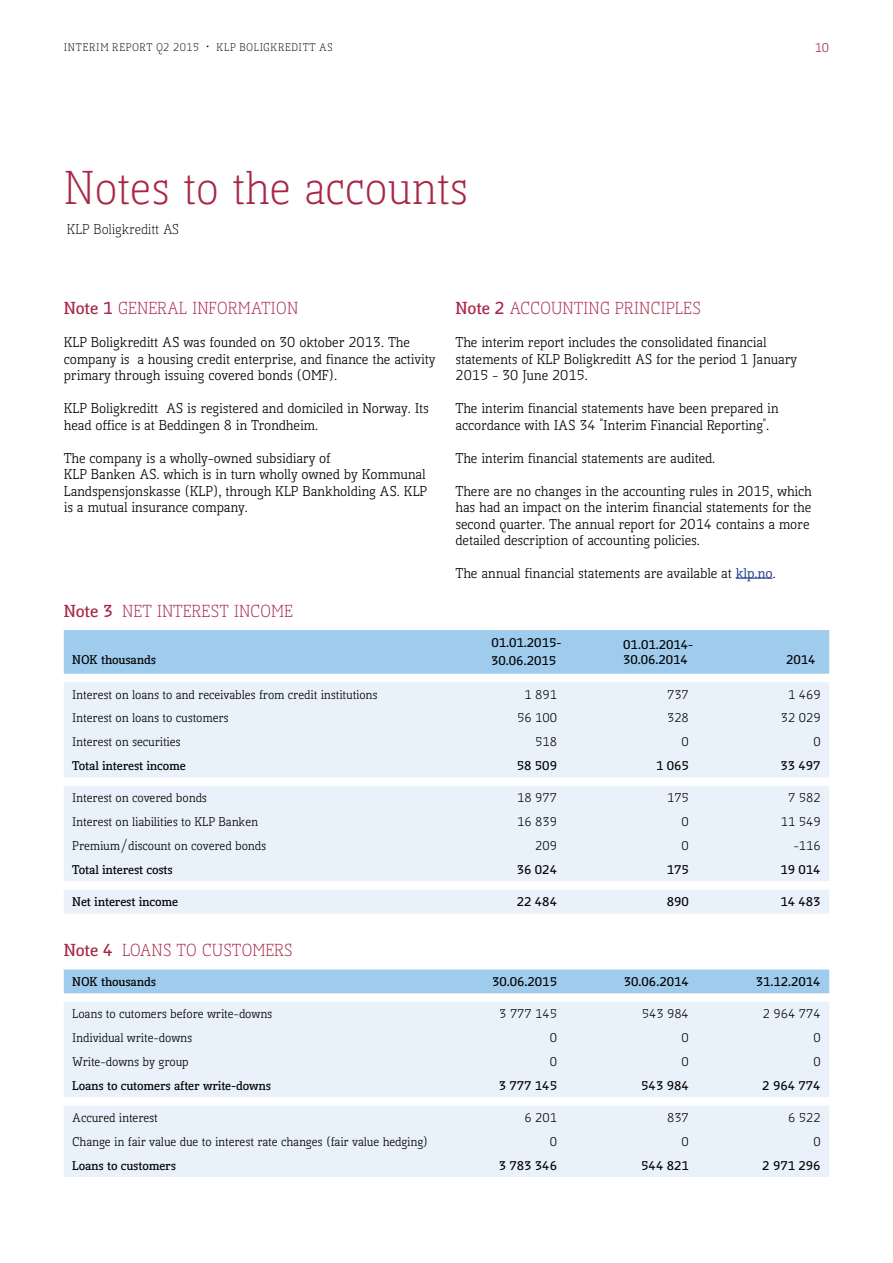
<style>
.page{position:relative;width:893px;height:1263px;background:#fff}
.page>*{position:absolute;margin:0;border:0;box-sizing:border-box;transform-origin:0 0}
.t1{font:300 45px "Kofi Pure Serif";color:#a92647}
.t2{font:300 16.5px "Kofi Pure Serif";color:#a92647}
.t3{font:13.5px/16.5px "Kofi Pure Serif";color:#000}
.t4{font:300 13.5px "Kofi Pure Serif";color:#000}
.t5{font:12px "Kofi Pure Serif";color:#000}
.t6{font:700 12px/18px "Kofi Pure Serif";color:#000}
.t7{font:12px "Kofi Pure Serif";color:#a7214d}
.t8{font:300 10.5px "Kofi Pure Serif";letter-spacing:.065em;color:#000}
.s1{font-weight:700}
.s2{font-weight:500;color:#25408f}
</style>
<div class="page">
<div style="left:64px;top:630px;width:765px;height:44px;background:#9fcbed"></div>
<svg style="left:64px;top:682px;width:765px;height:495px;fill:#e9f1fa"></svg>
<hr style="left:736px;top:578px;width:37px;height:1px;background:#25408f">
<p class="t8" style="left:64px;top:40px;width:271px">INTERIM REPORT Q2 2015 • KLP BOLIGKREDITT AS</p>
<p class="t7" style="left:815px;top:40px;width:16px">10</p>
<h1 class="t1" style="left:64px;top:161px;width:406px">Notes to the accounts</h1>
<p class="t4" style="left:67px;top:221px;width:114px">KLP Boligkreditt AS</p>
<p class="t2" style="left:64px;top:298px;width:236px"><span class="s1">Note 1</span> GENERAL INFORMATION</p>
<p class="t3" style="left:64px;top:334px;width:373px">KLP Boligkreditt AS was founded on 30 oktober 2013. The company is a housing credit enterprise, and finance the activity primary through issuing covered bonds (OMF).</p>
<p class="t3" style="left:64px;top:400px;width:367px">KLP Boligkreditt AS is registered and domiciled in Norway. Its head office is at Beddingen 8 in Trondheim.</p>
<p class="t3" style="left:64px;top:450px;width:365px">The company is a wholly-owned subsidiary of<br>KLP Banken AS. which is in turn wholly owned by Kommunal Landspensjonskasse (KLP), through KLP Bankholding AS. KLP is a mutual insurance company.</p>
<p class="t2" style="left:64px;top:600px;width:231px"><span class="s1">Note 3</span> NET INTEREST INCOME</p>
<p class="t6" style="left:72px;top:651px;width:85px">NOK thousands</p>
<p class="t2" style="left:455px;top:298px;width:247px"><span class="s1">Note 2</span> ACCOUNTING PRINCIPLES</p>
<p class="t3" style="left:455px;top:334px;width:343px">The interim report includes the consolidated financial statements of KLP Boligkreditt AS for the period 1 January<br>2015 - 30 June 2015.</p>
<p class="t3" style="left:455px;top:400px;width:325px">The interim financial statements have been prepared in accordance with IAS 34 "Interim Financial Reporting".</p>
<p class="t3" style="left:455px;top:450px;width:261px">The interim financial statements are audited.</p>
<p class="t3" style="left:455px;top:483px;width:358px">There are no changes in the accounting rules in 2015, which has had an impact on the interim financial statements for the second quarter. The annual report for 2014 contains a more detailed description of accounting policies.</p>
<p class="t3" style="left:455px;top:565px;width:322px">The annual financial statements are available at <span class="s2">klp.no</span>.</p>
<p class="t6" style="left:491px;top:634px;width:72px">01.01.2015-<br>30.06.2015</p>
<p class="t6" style="left:623px;top:636px;width:72px;line-height:15.8px">01.01.2014-<br>30.06.2014</p>
<p class="t6" style="left:786px;top:651px;width:31px">2014</p>
<p class="t5" style="left:72px;top:687px;width:307px">Interest on loans to and receivables from credit institutions</p>
<p class="t5" style="left:524px;top:687px;width:34px">1 891</p>
<p class="t5" style="left:667px;top:687px;width:23px">737</p>
<p class="t5" style="left:788px;top:687px;width:34px">1 469</p>
<p class="t5" style="left:72px;top:710px;width:158px">Interest on loans to customers</p>
<p class="t5" style="left:517px;top:710px;width:41px">56 100</p>
<p class="t5" style="left:667px;top:710px;width:23px">328</p>
<p class="t5" style="left:781px;top:710px;width:41px">32 029</p>
<p class="t5" style="left:72px;top:734px;width:110px">Interest on securities</p>
<p class="t5" style="left:535px;top:734px;width:23px">518</p>
<p class="t5" style="left:682px;top:734px;width:9px">0</p>
<p class="t5" style="left:813px;top:734px;width:9px">0</p>
<p class="t6" style="left:72px;top:757px;width:115px">Total interest income</p>
<p class="t6" style="left:517px;top:757px;width:42px">58 509</p>
<p class="t6" style="left:656px;top:757px;width:34px">1 065</p>
<p class="t6" style="left:780px;top:757px;width:42px">33 497</p>
<p class="t5" style="left:72px;top:790px;width:136px">Interest on covered bonds</p>
<p class="t5" style="left:517px;top:790px;width:41px">18 977</p>
<p class="t5" style="left:667px;top:790px;width:23px">175</p>
<p class="t5" style="left:788px;top:790px;width:34px">7 582</p>
<p class="t5" style="left:72px;top:814px;width:187px">Interest on liabilities to KLP Banken</p>
<p class="t5" style="left:517px;top:814px;width:41px">16 839</p>
<p class="t5" style="left:682px;top:814px;width:9px">0</p>
<p class="t5" style="left:781px;top:814px;width:41px">11 549</p>
<p class="t5" style="left:72px;top:838px;width:195px">Premium/discount on covered bonds</p>
<p class="t5" style="left:535px;top:838px;width:23px">209</p>
<p class="t5" style="left:682px;top:838px;width:9px">0</p>
<p class="t5" style="left:793px;top:838px;width:29px">-116</p>
<p class="t6" style="left:72px;top:860px;width:102px">Total interest costs</p>
<p class="t6" style="left:517px;top:860px;width:42px">36 024</p>
<p class="t6" style="left:667px;top:860px;width:24px">175</p>
<p class="t6" style="left:780px;top:860px;width:42px">19 014</p>
<p class="t6" style="left:72px;top:893px;width:107px">Net interest income</p>
<p class="t6" style="left:517px;top:893px;width:42px">22 484</p>
<p class="t6" style="left:667px;top:893px;width:24px">890</p>
<p class="t6" style="left:780px;top:893px;width:42px">14 483</p>
<p class="t2" style="left:64px;top:940px;width:230px"><span class="s1">Note 4</span> LOANS TO CUSTOMERS</p>
<p class="t6" style="left:72px;top:973px;width:85px">NOK thousands</p>
<p class="t6" style="left:492px;top:973px;width:67px">30.06.2015</p>
<p class="t6" style="left:624px;top:973px;width:67px">30.06.2014</p>
<p class="t6" style="left:756px;top:973px;width:67px">31.12.2014</p>
<p class="t5" style="left:72px;top:1006px;width:202px">Loans to cutomers before write-downs</p>
<p class="t5" style="left:499px;top:1006px;width:59px">3 777 145</p>
<p class="t5" style="left:642px;top:1006px;width:49px">543 984</p>
<p class="t5" style="left:763px;top:1006px;width:59px">2 964 774</p>
<p class="t5" style="left:72px;top:1030px;width:121px">Individual write-downs</p>
<p class="t5" style="left:550px;top:1030px;width:9px">0</p>
<p class="t5" style="left:682px;top:1030px;width:9px">0</p>
<p class="t5" style="left:813px;top:1030px;width:9px">0</p>
<p class="t5" style="left:72px;top:1054px;width:118px">Write-downs by group</p>
<p class="t5" style="left:550px;top:1054px;width:9px">0</p>
<p class="t5" style="left:682px;top:1054px;width:9px">0</p>
<p class="t5" style="left:813px;top:1054px;width:9px">0</p>
<p class="t6" style="left:72px;top:1076px;width:200px">Loans to cutomers after write-downs</p>
<p class="t6" style="left:499px;top:1076px;width:60px">3 777 145</p>
<p class="t6" style="left:641px;top:1076px;width:49px">543 984</p>
<p class="t6" style="left:762px;top:1076px;width:60px">2 964 774</p>
<p class="t5" style="left:72px;top:1110px;width:87px">Accured interest</p>
<p class="t5" style="left:524px;top:1110px;width:34px">6 201</p>
<p class="t5" style="left:667px;top:1110px;width:23px">837</p>
<p class="t5" style="left:788px;top:1110px;width:34px">6 522</p>
<p class="t5" style="left:72px;top:1134px;width:357px">Change in fair value due to interest rate changes (fair value hedging)</p>
<p class="t5" style="left:550px;top:1134px;width:9px">0</p>
<p class="t5" style="left:682px;top:1134px;width:9px">0</p>
<p class="t5" style="left:813px;top:1134px;width:9px">0</p>
<p class="t6" style="left:72px;top:1156px;width:105px">Loans to customers</p>
<p class="t6" style="left:499px;top:1156px;width:60px">3 783 346</p>
<p class="t6" style="left:641px;top:1156px;width:49px">544 821</p>
<p class="t6" style="left:762px;top:1156px;width:60px">2 971 296</p>
</div>
